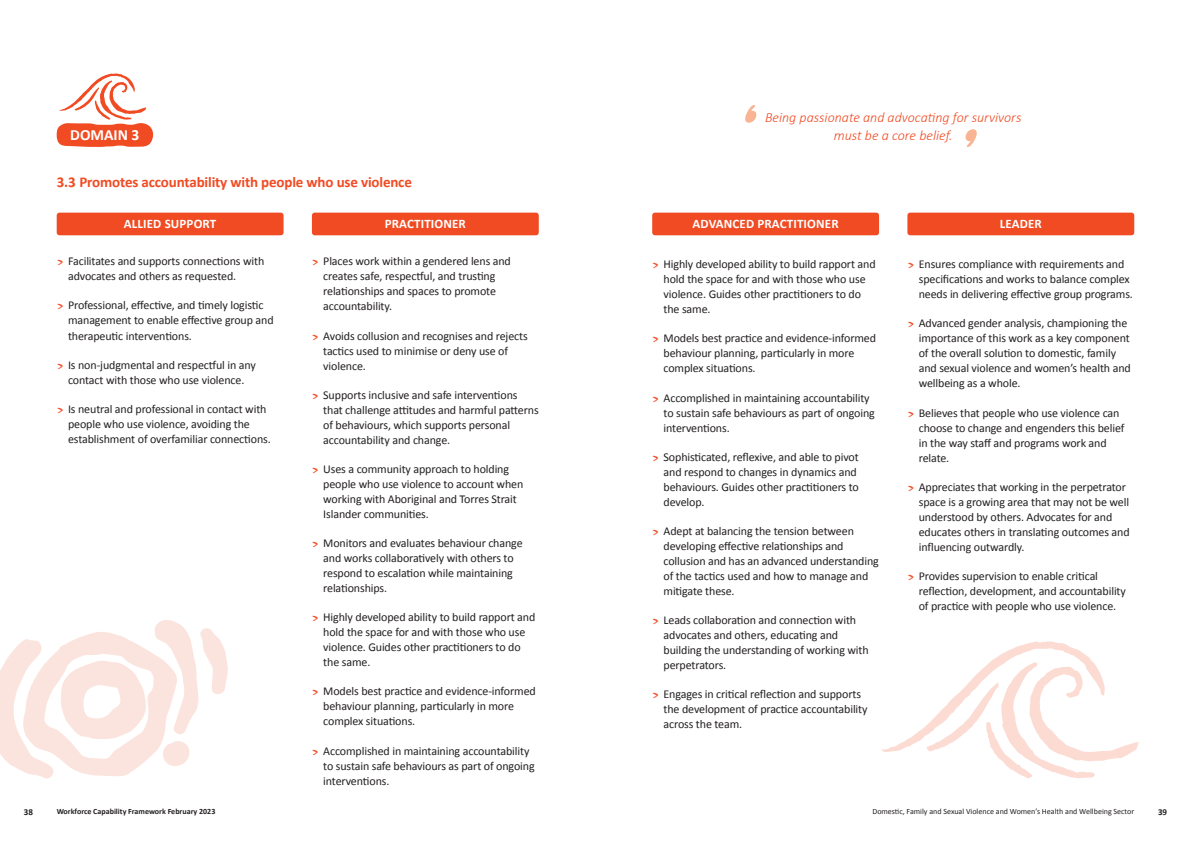
<style>
.page{position:relative;width:1191px;height:842px;background:#fff}
.page>*{position:absolute;margin:0;border:0;box-sizing:border-box;transform-origin:0 0}
.t1{font:700 15.6px "Calibri";color:#fff}
.t2{font:700 15px "Calibri";letter-spacing:-.01em;color:#f04b23}
.t3{font:italic 300 14px "Calibri";color:#f04b23}
.t4{font:700 13px "Calibri";letter-spacing:.01em;color:#fff}
.t5{font:12px/15px "Calibri";letter-spacing:-.01em;color:#231f20}
.t6{font:700 9px "Calibri";color:#231f20}
.t7{font:8px "Calibri";color:#231f20}
.t8{font:700 8px "Calibri";color:#231f20}
.s1{font-family:"Blooms";font-size:13px;color:#f04b23}
</style>
<div class="page">
<div style="left:57px;top:213px;width:226px;height:22px;background:#f04b23;border-radius:3px"></div>
<div style="left:312px;top:213px;width:227px;height:22px;background:#f04b23;border-radius:3px"></div>
<div style="left:652px;top:213px;width:227px;height:22px;background:#f04b23;border-radius:3px"></div>
<div style="left:907px;top:213px;width:227px;height:22px;background:#f04b23;border-radius:3px"></div>
<svg style="left:0;top:620px;width:228px;height:159px"></svg>
<svg style="left:881px;top:641px;width:258px;height:137px"></svg>
<svg style="left:965px;top:129px;width:12px;height:18px"></svg>
<svg style="left:745px;top:105px;width:11px;height:18px"></svg>
<svg style="left:57px;top:74px;width:96px;height:73px"></svg>
<p class="t3" style="left:765px;top:109px;width:258px">Being passionate and advocating for survivors</p>
<p class="t1" style="left:70px;top:123px;width:71px">DOMAIN 3</p>
<p class="t3" style="left:834px;top:127px;width:120px">must be a core belief.</p>
<p class="t2" style="left:57px;top:171px;width:357px">3.3 Promotes accountability with people who use violence</p>
<p class="t4" style="left:124px;top:215px;width:94px">ALLIED SUPPORT</p>
<p class="t4" style="left:385px;top:215px;width:83px">PRACTITIONER</p>
<p class="t4" style="left:692px;top:215px;width:148px">ADVANCED PRACTITIONER</p>
<p class="t4" style="left:999px;top:215px;width:44px">LEADER</p>
<p class="t5" style="left:68px;top:253px;width:198px;text-indent:-11px"><span class="s1">&gt;</span> Facilitates and supports connections with advocates and others as requested.</p>
<p class="t5" style="left:68px;top:298px;width:207px;text-indent:-11px"><span class="s1">&gt;</span> Professional, effective, and timely logistic management to enable effective group and therapeutic interventions.</p>
<p class="t5" style="left:57px;top:357px;width:201px;text-align:center"><span class="s1">&gt;</span> Is non-judgmental and respectful in any contact with those who use violence.</p>
<p class="t5" style="left:68px;top:401px;width:204px;text-indent:-11px"><span class="s1">&gt;</span> Is neutral and professional in contact with people who use violence, avoiding the establishment of overfamiliar connections.</p>
<p class="t5" style="left:323px;top:253px;width:189px;text-indent:-11px"><span class="s1">&gt;</span> Places work within a gendered lens and creates safe, respectful, and trusting relationships and spaces to promote accountability.</p>
<p class="t5" style="left:323px;top:328px;width:206px;text-indent:-11px"><span class="s1">&gt;</span> Avoids collusion and recognises and rejects tactics used to minimise or deny use of violence.</p>
<p class="t5" style="left:323px;top:387px;width:217px;text-indent:-11px"><span class="s1">&gt;</span> Supports inclusive and safe interventions that challenge attitudes and harmful patterns of behaviours, which supports personal accountability and change.</p>
<p class="t5" style="left:323px;top:461px;width:202px;text-indent:-11px"><span class="s1">&gt;</span> Uses a community approach to holding people who use violence to account when working with Aboriginal and Torres Strait Islander communities.</p>
<p class="t5" style="left:323px;top:535px;width:201px;text-indent:-11px"><span class="s1">&gt;</span> Monitors and evaluates behaviour change and works collaboratively with others to respond to escalation while maintaining relationships.</p>
<p class="t5" style="left:323px;top:609px;width:214px;text-indent:-11px"><span class="s1">&gt;</span> Highly developed ability to build rapport and hold the space for and with those who use violence. Guides other practitioners to do the same.</p>
<p class="t5" style="left:323px;top:684px;width:214px;text-indent:-11px"><span class="s1">&gt;</span> Models best practice and evidence-informed behaviour planning, particularly in more complex situations.</p>
<p class="t5" style="left:323px;top:743px;width:213px;text-indent:-11px"><span class="s1">&gt;</span> Accomplished in maintaining accountability to sustain safe behaviours as part of ongoing interventions.</p>
<p class="t5" style="left:663px;top:256px;width:214px;text-indent:-11px"><span class="s1">&gt;</span> Highly developed ability to build rapport and hold the space for and with those who use violence. Guides other practitioners to do the same.</p>
<p class="t5" style="left:663px;top:330px;width:214px;text-indent:-11px"><span class="s1">&gt;</span> Models best practice and evidence-informed behaviour planning, particularly in more complex situations.</p>
<p class="t5" style="left:663px;top:390px;width:213px;text-indent:-11px"><span class="s1">&gt;</span> Accomplished in maintaining accountability to sustain safe behaviours as part of ongoing interventions.</p>
<p class="t5" style="left:663px;top:449px;width:197px;text-indent:-11px"><span class="s1">&gt;</span> Sophisticated, reflexive, and able to pivot and respond to changes in dynamics and behaviours. Guides other practitioners to develop.</p>
<p class="t5" style="left:663px;top:523px;width:217px;text-indent:-11px"><span class="s1">&gt;</span> Adept at balancing the tension between developing effective relationships and collusion and has an advanced understanding of the tactics used and how to manage and mitigate these.</p>
<p class="t5" style="left:663px;top:612px;width:207px;text-indent:-11px"><span class="s1">&gt;</span> Leads collaboration and connection with advocates and others, educating and building the understanding of working with perpetrators.</p>
<p class="t5" style="left:663px;top:686px;width:205px;text-indent:-11px"><span class="s1">&gt;</span> Engages in critical reflection and supports the development of practice accountability across the team.</p>
<p class="t5" style="left:918px;top:256px;width:216px;text-indent:-11px"><span class="s1">&gt;</span> Ensures compliance with requirements and specifications and works to balance complex needs in delivering effective group programs.</p>
<p class="t5" style="left:918px;top:315px;width:214px;text-indent:-11px"><span class="s1">&gt;</span> Advanced gender analysis, championing the importance of this work as a key component of the overall solution to domestic, family and sexual violence and women’s health and wellbeing as a whole.</p>
<p class="t5" style="left:918px;top:405px;width:207px;text-indent:-11px"><span class="s1">&gt;</span> Believes that people who use violence can choose to change and engenders this belief in the way staff and programs work and relate.</p>
<p class="t5" style="left:918px;top:479px;width:212px;text-indent:-11px"><span class="s1">&gt;</span> Appreciates that working in the perpetrator space is a growing area that may not be well understood by others. Advocates for and educates others in translating outcomes and influencing outwardly.</p>
<p class="t5" style="left:918px;top:568px;width:209px;text-indent:-11px"><span class="s1">&gt;</span> Provides supervision to enable critical reflection, development, and accountability of practice with people who use violence.</p>
<p class="t6" style="left:24px;top:805px;width:11px">38</p>
<p class="t8" style="left:57px;top:806px;width:160px">Workforce Capability Framework February 2023</p>
<p class="t7" style="left:872px;top:806px;width:263px">Domestic, Family and Sexual Violence and Women’s Health and Wellbeing Sector</p>
<p class="t6" style="left:1158px;top:805px;width:11px">39</p>
</div>
